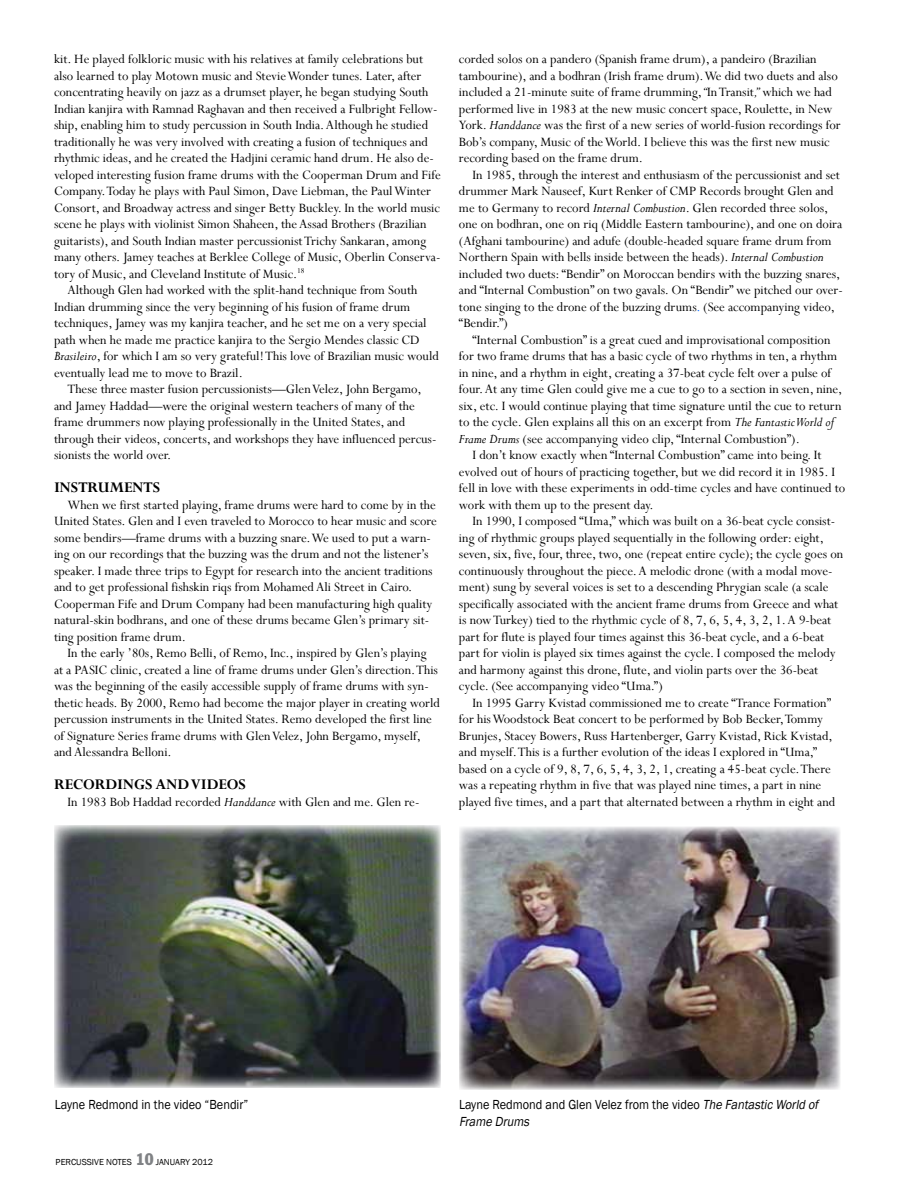
<style>
.page{position:relative;width:918px;height:1188px;background:#fff}
.page>*{position:absolute;margin:0;border:0;box-sizing:border-box;transform-origin:0 0}
.t1{font:700 16.5px "Perpetua";color:#000}
.t2{font:14.25px/16.5px "Perpetua";color:#000}
.t3{font:13.5px/16.5px "Franklin Gothic";color:#000;scale:.91 1}
.t4{font:9px "Franklin Gothic";color:#000}
.s1{font-style:italic}
.s2{color:#06f}
.s3{font-stretch:condensed;font-size:16.5px;color:#808285}
</style>
<div class="page">
<img style="left:54px;top:825px;width:387px;height:263px">
<img style="left:459px;top:827px;width:382px;height:262px">
<p class="t2" style="left:54px;top:50px;width:371px">kit. He played folkloric music with his relatives at family celebrations but</p>
<p class="t2" style="left:54px;top:67px;width:369px">also learned to play Motown music and Stevie Wonder tunes. Later, after</p>
<p class="t2" style="left:54px;top:83px;width:376px">concentrating heavily on jazz as a drumset player, he began studying South</p>
<p class="t2" style="left:54px;top:100px;width:385px">Indian kanjira with Ramnad Raghavan and then received a Fulbright Fellow-</p>
<p class="t2" style="left:54px;top:116px;width:376px">ship, enabling him to study percussion in South India. Although he studied</p>
<p class="t2" style="left:54px;top:133px;width:376px">traditionally he was very involved with creating a fusion of techniques and</p>
<p class="t2" style="left:54px;top:149px;width:381px">rhythmic ideas, and he created the Hadjini ceramic hand drum. He also de-</p>
<p class="t2" style="left:54px;top:166px;width:388px">veloped interesting fusion frame drums with the Cooperman Drum and Fife</p>
<p class="t2" style="left:54px;top:182px;width:379px">Company. Today he plays with Paul Simon, Dave Liebman, the Paul Winter</p>
<p class="t2" style="left:54px;top:199px;width:387px">Consort, and Broadway actress and singer Betty Buckley. In the world music</p>
<p class="t2" style="left:54px;top:215px;width:374px">scene he plays with violinist Simon Shaheen, the Assad Brothers (Brazilian</p>
<p class="t2" style="left:54px;top:232px;width:374px">guitarists), and South Indian master percussionist Trichy Sankaran, among</p>
<p class="t2" style="left:54px;top:248px;width:388px">many others. Jamey teaches at Berklee College of Music, Oberlin Conserva-</p>
<p class="t2" style="left:54px;top:265px;width:252px">tory of Music, and Cleveland Institute of Music.<sup>18</sup></p>
<p class="t2" style="left:68px;top:281px;width:351px">Although Glen had worked with the split-hand technique from South</p>
<p class="t2" style="left:54px;top:298px;width:358px">Indian drumming since the very beginning of his fusion of frame drum</p>
<p class="t2" style="left:54px;top:314px;width:374px">techniques, Jamey was my kanjira teacher, and he set me on a very special</p>
<p class="t2" style="left:54px;top:331px;width:367px">path when he made me practice kanjira to the Sergio Mendes classic CD</p>
<p class="t2" style="left:54px;top:347px;width:386px"><span class="s1">Brasileiro</span>, for which I am so very grateful! This love of Brazilian music would</p>
<p class="t2" style="left:54px;top:364px;width:190px">eventually lead me to move to Brazil.</p>
<p class="t2" style="left:68px;top:380px;width:356px">These three master fusion percussionists—Glen Velez, John Bergamo,</p>
<p class="t2" style="left:54px;top:397px;width:362px">and Jamey Haddad—were the original western teachers of many of the</p>
<p class="t2" style="left:54px;top:413px;width:353px">frame drummers now playing professionally in the United States, and</p>
<p class="t2" style="left:54px;top:430px;width:384px">through their videos, concerts, and workshops they have influenced percus-</p>
<p class="t2" style="left:54px;top:446px;width:119px">sionists the world over.</p>
<p class="t1" style="left:54px;top:477px;width:108px">INSTRUMENTS</p>
<p class="t2" style="left:54px;top:496px;width:384px;text-indent:14px">When we first started playing, frame drums were hard to come by in the United States. Glen and I even traveled to Morocco to hear music and score some bendirs—frame drums with a buzzing snare. We used to put a warn&shy;ing on our recordings that the buzzing was the drum and not the listener’s speaker. I made three trips to Egypt for research into the ancient traditions and to get professional fishskin riqs from Mohamed Ali Street in Cairo.<br>Cooperman Fife and Drum Company had been manufacturing high quality natural-skin bodhrans, and one of these drums became Glen’s primary sit&shy;ting position frame drum.</p>
<p class="t2" style="left:54px;top:644px;width:387px;text-indent:14px">In the early ’80s, Remo Belli, of Remo, Inc., inspired by Glen’s playing<br>at a PASIC clinic, created a line of frame drums under Glen’s direction. This was the beginning of the easily accessible supply of frame drums with syn&shy;thetic heads. By 2000, Remo had become the major player in creating world percussion instruments in the United States. Remo developed the first line of Signature Series frame drums with Glen Velez, John Bergamo, myself, and Alessandra Belloni.</p>
<p class="t1" style="left:54px;top:774px;width:194px">RECORDINGS AND VIDEOS</p>
<p class="t2" style="left:68px;top:793px;width:353px">In 1983 Bob Haddad recorded <span class="s1">Handdance</span> with Glen and me. Glen re-</p>
<p class="t2" style="left:459px;top:50px;width:383px">corded solos on a pandero (Spanish frame drum), a pandeiro (Brazilian tambourine), and a bodhran (Irish frame drum). We did two duets and also included a 21-minute suite of frame drumming, <span class="s1">“</span>In Transit<span class="s1">,”</span> which we had performed live in 1983 at the new music concert space, Roulette, in New York. <span class="s1">Handdance</span> was the first of a new series of world-fusion recordings for Bob’s company, Music of the World. I believe this was the first new music recording based on the frame drum.</p>
<p class="t2" style="left:459px;top:166px;width:385px;text-indent:14px">In 1985, through the interest and enthusiasm of the percussionist and set drummer Mark Nauseef, Kurt Renker of CMP Records brought Glen and me to Germany to record <span class="s1">Internal Combustion</span>. Glen recorded three solos, one on bodhran, one on riq (Middle Eastern tambourine), and one on doira (Afghani tambourine) and adufe (double-headed square frame drum from Northern Spain with bells inside between the heads). <span class="s1">Internal Combustion </span>included two duets: “Bendir” on Moroccan bendirs with the buzzing snares, and “Internal Combustion” on two gavals. On “Bendir” we pitched our over&shy;tone singing to the drone of the buzzing drums<span class="s2">.</span> (See accompanying video, “Bendir.”)</p>
<p class="t2" style="left:459px;top:331px;width:385px;text-indent:14px">“Internal Combustion” is a great cued and improvisational composition for two frame drums that has a basic cycle of two rhythms in ten, a rhythm in nine, and a rhythm in eight, creating a 37-beat cycle felt over a pulse of four. At any time Glen could give me a cue to go to a section in seven, nine, six, etc. I would continue playing that time signature until the cue to return to the cycle. Glen explains all this on an excerpt from <span class="s1">The Fantastic World of Frame Drums</span> (see accompanying video clip, “Internal Combustion”).</p>
<p class="t2" style="left:459px;top:446px;width:388px;text-indent:14px">I don’t know exactly when “Internal Combustion” came into being. It evolved out of hours of practicing together, but we did record it in 1985. I fell in love with these experiments in odd-time cycles and have continued to work with them up to the present day.</p>
<p class="t2" style="left:459px;top:512px;width:386px;text-indent:14px">In 1990, I composed “Uma,” which was built on a 36-beat cycle consist&shy;ing of rhythmic groups played sequentially in the following order: eight, seven, six, five, four, three, two, one (repeat entire cycle); the cycle goes on continuously throughout the piece. A melodic drone (with a modal move&shy;ment) sung by several voices is set to a descending Phrygian scale (a scale specifically associated with the ancient frame drums from Greece and what is now Turkey) tied to the rhythmic cycle of 8, 7, 6, 5, 4, 3, 2, 1. A 9-beat part for flute is played four times against this 36-beat cycle, and a 6-beat part for violin is played six times against the cycle. I composed the melody and harmony against this drone, flute, and violin parts over the 36-beat cycle. (See accompanying video “Uma.”)</p>
<p class="t2" style="left:459px;top:694px;width:378px;text-indent:14px">In 1995 Garry Kvistad commissioned me to create “Trance Formation” for his Woodstock Beat concert to be performed by Bob Becker, Tommy Brunjes, Stacey Bowers, Russ Hartenberger, Garry Kvistad, Rick Kvistad, and myself. This is a further evolution of the ideas I explored in “Uma,” based on a cycle of 9, 8, 7, 6, 5, 4, 3, 2, 1, creating a 45-beat cycle. There was a repeating rhythm in five that was played nine times, a part in nine played five times, and a part that alternated between a rhythm in eight and</p>
<p class="t3" style="left:55px;top:1097px;width:214px">Layne Redmond in the video “Bendir”</p>
<p class="t3" style="left:459px;top:1097px;width:400px">Layne Redmond and Glen Velez from the video <span class="s1">The Fantastic World of<br>Frame Drums</span></p>
<p class="t4" style="left:56px;top:1156px;width:159px">percussive notes <span class="s3">10</span> JANUARY 2012</p>
</div>
